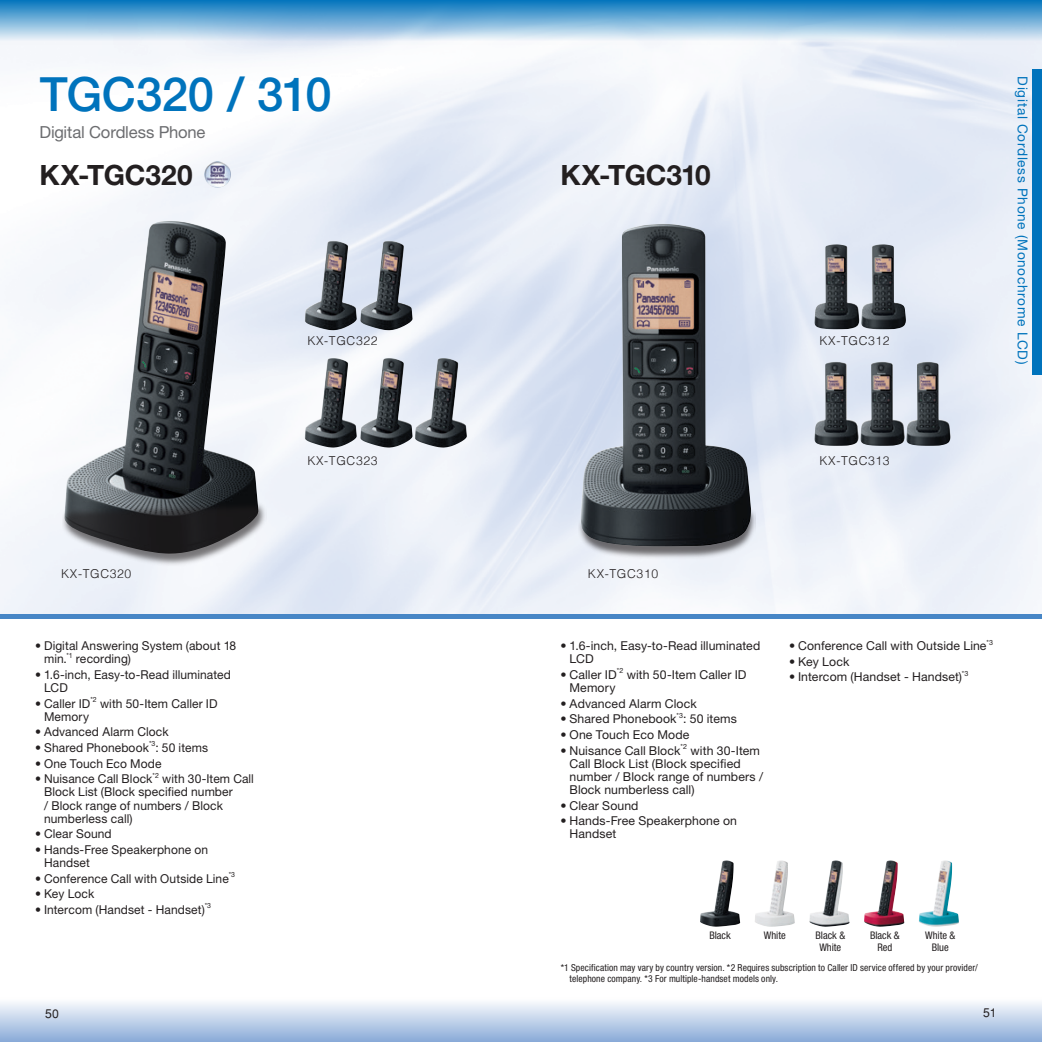
<style>
.page{position:relative;width:1042px;height:1042px;background:#fff}
.page>*{position:absolute;margin:0;border:0;box-sizing:border-box;transform-origin:0 0}
.t1{font:500 47.25px "Helvetica Neue LT Std";letter-spacing:-.01em;color:#0073bc}
.t2{font:700 28px "Helvetica Neue LT Std";letter-spacing:-.005em;color:#231f20}
.t3{font:16.62px "Helvetica Neue LT Std";letter-spacing:-.01em;color:#6c6d70}
.t4{font:13.65px "Helvetica Neue LT Pro";letter-spacing:.05em;color:#0073bc}
.t5{font:12.25px/13.1px "Helvetica Neue LT Std";letter-spacing:.01em;color:#231f20}
.t6{font:300 12.25px "Helvetica";letter-spacing:.05em;color:#231f20}
.t7{font:12.25px "Helvetica";color:#231f20}
.t8{font:condensed 10.5px/12.2px "Helvetica Neue LT Std";color:#231f20;text-align:center}
.t9{font:condensed 9.62px/11.4px "Helvetica Neue LT Std";letter-spacing:.01em;color:#231f20}
.t10{font:7.17px "Helvetica Neue LT Std";color:#231f20}
</style>
<div class="page">
<img style="left:0;top:45px;width:1042px;height:569px">
<div style="left:1032px;top:69px;width:10px;height:306px;background:#0073bc"></div>
<div style="left:0;top:614px;width:1042px;height:5px;background:#4786c6"></div>
<div style="left:0;top:997px;width:1042px;height:45px;background:linear-gradient(to bottom,#fff,#89aad8)"></div>
<svg style="left:0;top:0;width:1042px;height:45px;background:#81b7dc"></svg>
<img style="left:64px;top:221px;width:194px;height:273px">
<img style="left:63px;top:494px;width:203px;height:75px">
<img style="left:305px;top:358px;width:52px;height:89px">
<img style="left:360px;top:358px;width:53px;height:89px">
<img style="left:415px;top:358px;width:52px;height:89px">
<img style="left:204px;top:161px;width:13px;height:24px">
<img style="left:305px;top:241px;width:52px;height:89px">
<img style="left:360px;top:241px;width:53px;height:89px">
<img style="left:578px;top:500px;width:178px;height:63px">
<img style="left:580px;top:224px;width:171px;height:322px">
<img style="left:814px;top:244px;width:92px;height:85px">
<img style="left:814px;top:362px;width:136px;height:84px">
<img style="left:700px;top:860px;width:40px;height:67px">
<img style="left:755px;top:860px;width:40px;height:67px">
<img style="left:809px;top:860px;width:40px;height:67px">
<img style="left:864px;top:860px;width:40px;height:67px">
<img style="left:919px;top:860px;width:40px;height:67px">
<h1 class="t1" style="left:40px;top:66px;width:293px">TGC320 / 310</h1>
<h3 class="t3" style="left:39px;top:122px;width:167px">Digital Cordless Phone</h3>
<h2 class="t2" style="left:39px;top:158px;width:155px">KX-TGC320</h2>
<p class="t6" style="left:307px;top:330px;width:72px">KX-TGC322</p>
<h2 class="t2" style="left:560px;top:158px;width:152px">KX-TGC310</h2>
<p class="t6" style="left:819px;top:330px;width:72px">KX-TGC312</p>
<p class="t4" style="left:1031px;top:76px;width:289px;rotate:90deg">Digital Cordless Phone (Monochrome LCD)</p>
<p class="t6" style="left:307px;top:450px;width:72px">KX-TGC323</p>
<p class="t6" style="left:819px;top:450px;width:72px">KX-TGC313</p>
<p class="t6" style="left:61px;top:563px;width:72px">KX-TGC320</p>
<p class="t5" style="left:44px;top:639px;width:194px;text-indent:-9px">• Digital Answering System (about 18 min.</p>
<p class="t10" style="left:66px;top:651px;width:8px">*1</p>
<p class="t5" style="left:76px;top:652px;width:57px">recording)</p>
<p class="t5" style="left:44px;top:668px;width:188px;text-indent:-9px">• 1.6-inch, Easy-to-Read illuminated<br>LCD</p>
<p class="t5" style="left:35px;top:696px;width:57px">• Caller ID</p>
<p class="t10" style="left:90px;top:695px;width:8px">*2</p>
<p class="t5" style="left:100px;top:696px;width:119px">with 50-Item Caller ID</p>
<p class="t5" style="left:44px;top:710px;width:47px">Memory</p>
<p class="t5" style="left:35px;top:725px;width:135px">• Advanced Alarm Clock</p>
<p class="t5" style="left:35px;top:741px;width:115px">• Shared Phonebook</p>
<p class="t10" style="left:149px;top:739px;width:8px">*3</p>
<p class="t5" style="left:155px;top:741px;width:54px">: 50 items</p>
<p class="t5" style="left:35px;top:756px;width:128px">• One Touch Eco Mode</p>
<p class="t5" style="left:35px;top:772px;width:119px">• Nuisance Call Block</p>
<p class="t10" style="left:153px;top:771px;width:8px">*2</p>
<p class="t5" style="left:44px;top:772px;width:211px;text-indent:118px">with 30-Item Call<br>Block List (Block specified number<br>/ Block range of numbers / Block numberless call)</p>
<p class="t5" style="left:35px;top:827px;width:78px">• Clear Sound</p>
<p class="t5" style="left:44px;top:843px;width:166px;text-indent:-9px">• Hands-Free Speakerphone on<br>Handset</p>
<p class="t5" style="left:35px;top:871px;width:195px">• Conference Call with Outside Line</p>
<p class="t10" style="left:229px;top:870px;width:8px">*3</p>
<p class="t5" style="left:35px;top:887px;width:61px">• Key Lock</p>
<p class="t5" style="left:35px;top:903px;width:171px">• Intercom (Handset - Handset)</p>
<p class="t10" style="left:205px;top:901px;width:8px">*3</p>
<p class="t6" style="left:588px;top:563px;width:72px">KX-TGC310</p>
<p class="t5" style="left:569px;top:639px;width:192px;text-indent:-9px">• 1.6-inch, Easy-to-Read illuminated<br>LCD</p>
<p class="t5" style="left:560px;top:668px;width:58px">• Caller ID</p>
<p class="t10" style="left:617px;top:666px;width:8px">*2</p>
<p class="t5" style="left:627px;top:668px;width:121px">with 50-Item Caller ID</p>
<p class="t5" style="left:569px;top:681px;width:48px">Memory</p>
<p class="t5" style="left:560px;top:696px;width:138px">• Advanced Alarm Clock</p>
<p class="t5" style="left:560px;top:712px;width:117px">• Shared Phonebook</p>
<p class="t10" style="left:676px;top:711px;width:8px">*3</p>
<p class="t5" style="left:683px;top:712px;width:55px">: 50 items</p>
<p class="t5" style="left:560px;top:728px;width:130px">• One Touch Eco Mode</p>
<p class="t5" style="left:560px;top:743px;width:121px">• Nuisance Call Block</p>
<p class="t10" style="left:680px;top:742px;width:8px">*2</p>
<p class="t5" style="left:569px;top:743px;width:195px;text-indent:121px">with 30-Item<br>Call Block List (Block specified number / Block range of numbers /<br>Block numberless call)</p>
<p class="t5" style="left:560px;top:798px;width:79px">• Clear Sound</p>
<p class="t5" style="left:569px;top:814px;width:169px;text-indent:-9px">• Hands-Free Speakerphone on<br>Handset</p>
<p class="t5" style="left:789px;top:639px;width:199px">• Conference Call with Outside Line</p>
<p class="t10" style="left:986px;top:638px;width:8px">*3</p>
<p class="t5" style="left:789px;top:655px;width:62px">• Key Lock</p>
<p class="t5" style="left:789px;top:670px;width:174px">• Intercom (Handset - Handset)</p>
<p class="t10" style="left:962px;top:669px;width:8px">*3</p>
<p class="t8" style="left:709px;top:929px;width:23px">Black</p>
<p class="t8" style="left:764px;top:929px;width:23px">White</p>
<p class="t8" style="left:815px;top:929px;width:31px">Black &amp;<br>White</p>
<p class="t8" style="left:870px;top:929px;width:31px">Black &amp;<br>Red</p>
<p class="t8" style="left:925px;top:929px;width:32px">White &amp;<br>Blue</p>
<p class="t9" style="left:569px;top:961px;width:410px;text-indent:-9px">*1 Specification may vary by country version. *2 Requires subscription to Caller ID service offered by your provider/ telephone company. *3 For multiple-handset models only.</p>
<p class="t7" style="left:45px;top:1006px;width:15px">50</p>
<p class="t7" style="left:983px;top:1005px;width:15px">51</p>
</div>
